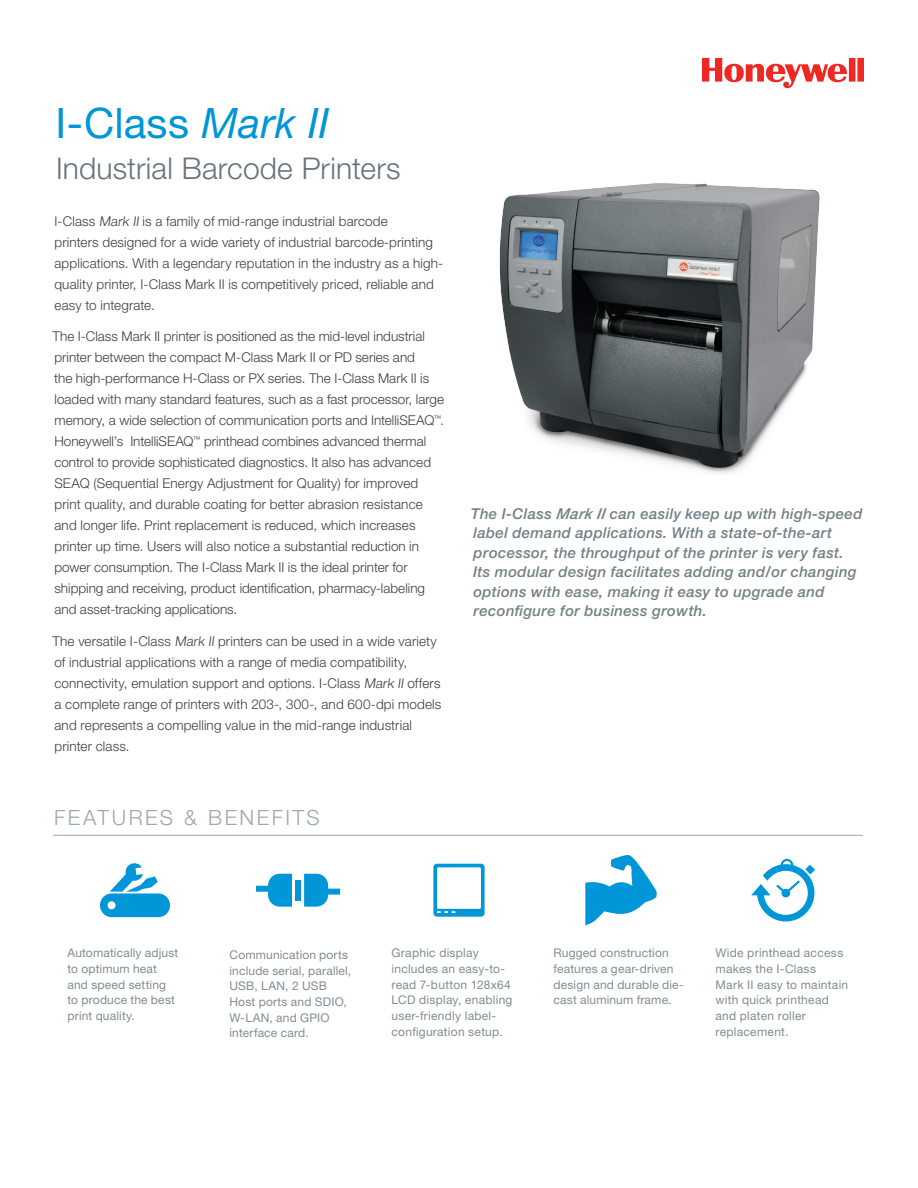
<style>
.page{position:relative;width:918px;height:1188px;background:#fff}
.page>*{position:absolute;margin:0;border:0;box-sizing:border-box;transform-origin:0 0}
.t1{font:42px "Helvetica Neue LT Std";letter-spacing:.005em;color:#0196d7}
.t2{font:300 30px "Helvetica Neue LT Std";letter-spacing:.005em;color:#687379}
.t3{font:300 21px "Helvetica Neue LT Std";letter-spacing:.12em;color:#9da7ae}
.t4{font:italic 500 15px/19.5px "Helvetica Neue";letter-spacing:.02em;color:#748086}
.t5{font:300 13.5px/21px "Helvetica Neue LT Std";letter-spacing:.005em;color:#3e3e3f}
.t6{font:12px/15.8px "Helvetica Neue LT Std";letter-spacing:.015em;color:#818c92}
.s1{font-style:italic}
</style>
<div class="page">
<svg style="left:702px;top:58px;width:162px;height:30px"></svg>
<hr style="left:53px;top:835px;width:810px;height:1px;background:#9da7ae">
<svg style="left:100px;top:863px;width:70px;height:54px"></svg>
<svg style="left:433px;top:864px;width:52px;height:53px"></svg>
<svg style="left:585px;top:855px;width:72px;height:70px"></svg>
<svg style="left:751px;top:859px;width:63px;height:63px"></svg>
<div style="left:295px;top:880px;width:6px;height:21px;background:#0196d7"></div>
<svg style="left:256px;top:874px;width:36px;height:33px"></svg>
<svg style="left:304px;top:874px;width:36px;height:33px"></svg>
<img style="left:499px;top:183px;width:321px;height:291px">
<h1 class="t1" style="left:55px;top:98px;width:276px">I-Class <span class="s1">Mark II</span></h1>
<h2 class="t2" style="left:56px;top:150px;width:346px">Industrial Barcode Printers</h2>
<p class="t5" style="left:54px;top:210px;width:390px">I-Class Mark II is a family of mid-range industrial barcode<br>printers designed for a wide variety of industrial barcode-printing applications. With a legendary reputation in the industry as a high&shy;quality printer, I-Class Mark II is competitively priced, reliable and easy to integrate.</p>
<p class="t5" style="left:53px;top:326px;width:393px">The I-Class Mark II printer is positioned as the mid-level industrial printer between the compact M-Class Mark II or PD series and<br>the high-performance H-Class or PX series. The I-Class Mark II is loaded with many standard features, such as a fast processor, large memory, a wide selection of communication ports and IntelliSEAQ<sup>™</sup>.<br>Honeywell’s IntelliSEAQ<sup>™</sup> printhead combines advanced thermal control to provide sophisticated diagnostics. It also has advanced SEAQ (Sequential Energy Adjustment for Quality) for improved print quality, and durable coating for better abrasion resistance and longer life. Print replacement is reduced, which increases printer up time. Users will also notice a substantial reduction in power consumption. The I-Class Mark II is the ideal printer for shipping and receiving, product identification, pharmacy-labeling and asset-tracking applications.</p>
<p class="t5" style="left:53px;top:631px;width:390px">The versatile I-Class Mark II printers can be used in a wide variety of industrial applications with a range of media compatibility, connectivity, emulation support and options. I-Class Mark II offers a complete range of printers with 203-, 300-, and 600-dpi models and represents a compelling value in the mid-range industrial printer class.</p>
<h3 class="t3" style="left:54px;top:805px;width:267px">FEATURES &amp; BENEFITS</h3>
<p class="t4" style="left:471px;top:504px;width:393px">The I-Class Mark II can easily keep up with high-speed label demand applications. With a state-of-the-art processor, the throughput of the printer is very fast.<br>Its modular design facilitates adding and/or changing options with ease, making it easy to upgrade and reconfigure for business growth.</p>
<p class="t6" style="left:68px;top:945px;width:112px">Automatically adjust to optimum heat and speed setting to produce the best print quality.</p>
<p class="t6" style="left:229px;top:946px;width:123px">Communication ports include serial, parallel,<br>USB, LAN, 2 USB<br>Host ports and SDIO,<br>W-LAN, and GPIO interface card.</p>
<p class="t6" style="left:391px;top:945px;width:123px">Graphic display includes an easy-to&shy;read 7-button 128x64<br>LCD display, enabling user-friendly label&shy;configuration setup.</p>
<p class="t6" style="left:553px;top:945px;width:132px">Rugged construction features a gear-driven design and durable die&shy;cast aluminum frame.</p>
<p class="t6" style="left:715px;top:945px;width:134px">Wide printhead access makes the I-Class<br>Mark II easy to maintain with quick printhead and platen roller replacement.</p>
</div>
